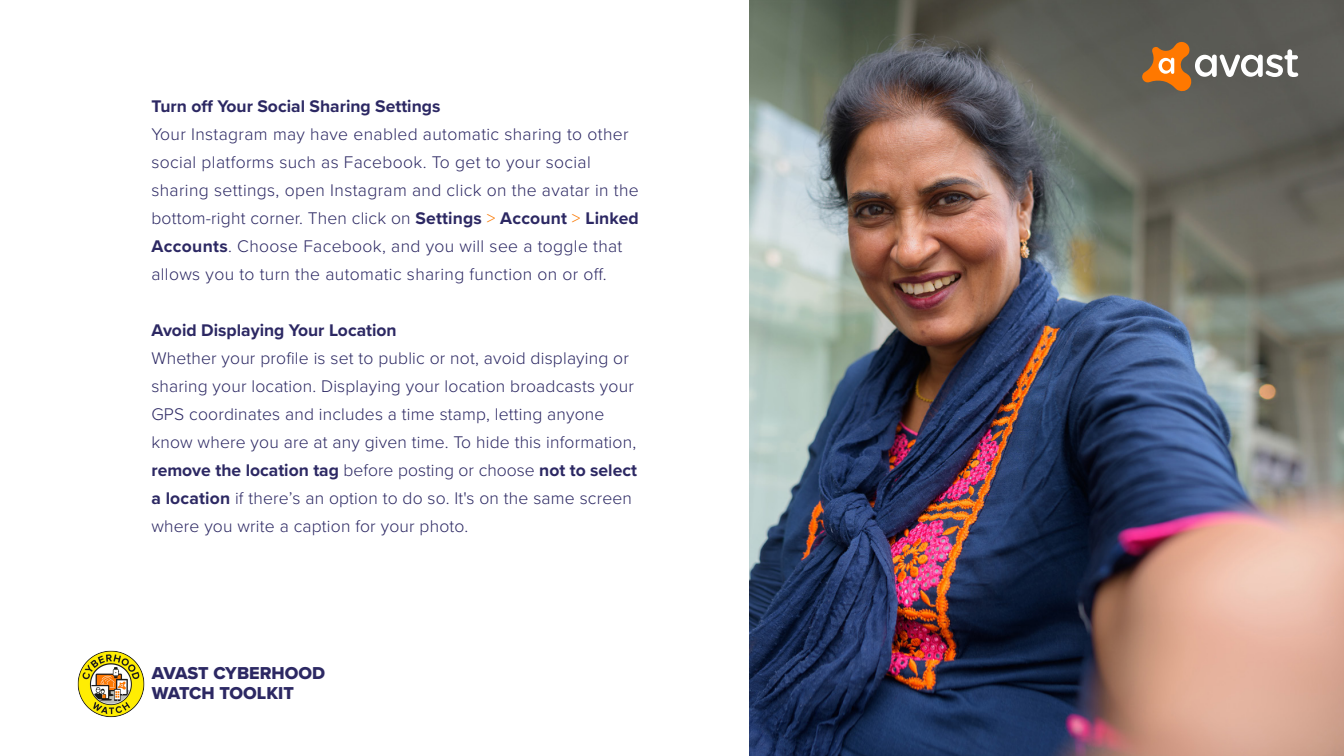
<style>
.page{position:relative;width:1344px;height:756px;background:#fff}
.page>*{position:absolute;margin:0;border:0;box-sizing:border-box;transform-origin:0 0}
.t1{font:17.88px/20.3px "Proxima Nova Extrabld";color:#2c2863}
.t2{font:300 17.5px/28px "Proxima Nova";letter-spacing:.01em;color:#2c2863}
.t3{font:700 17.5px "Proxima Nova";color:#2c2863}
.s1{font-weight:700}
.s2{color:#fa7800}
</style>
<div class="page">
<img style="left:749px;top:0;width:595px;height:756px">
<img style="left:77px;top:651px;width:67px;height:67px">
<svg style="left:1142px;top:42px;width:156px;height:50px;background:#907a63"></svg>
<p class="t3" style="left:151px;top:93px;width:291px">Turn off Your Social Sharing Settings</p>
<p class="t2" style="left:151px;top:119px;width:489px">Your Instagram may have enabled automatic sharing to other social platforms such as Facebook. To get to your social sharing settings, open Instagram and click on the avatar in the bottom-right corner. Then click on <span class="s1">Settings</span> <span class="s2">&gt;</span> <span class="s1">Account</span> <span class="s2">&gt;</span> <span class="s1">Linked Accounts</span>. Choose Facebook, and you will see a toggle that allows you to turn the automatic sharing function on or off.</p>
<p class="t3" style="left:151px;top:317px;width:247px">Avoid Displaying Your Location</p>
<p class="t2" style="left:151px;top:343px;width:487px">Whether your profile is set to public or not, avoid displaying or sharing your location. Displaying your location broadcasts your GPS coordinates and includes a time stamp, letting anyone know where you are at any given time. To hide this information, <span class="s1">remove the location tag</span> before posting or choose <span class="s1">not to select a location</span> if there’s an option to do so. It's on the same screen where you write a caption for your photo.</p>
<p class="t1" style="left:152px;top:663px;width:175px">AVAST CYBERHOOD<br>WATCH TOOLKIT</p>
</div>
